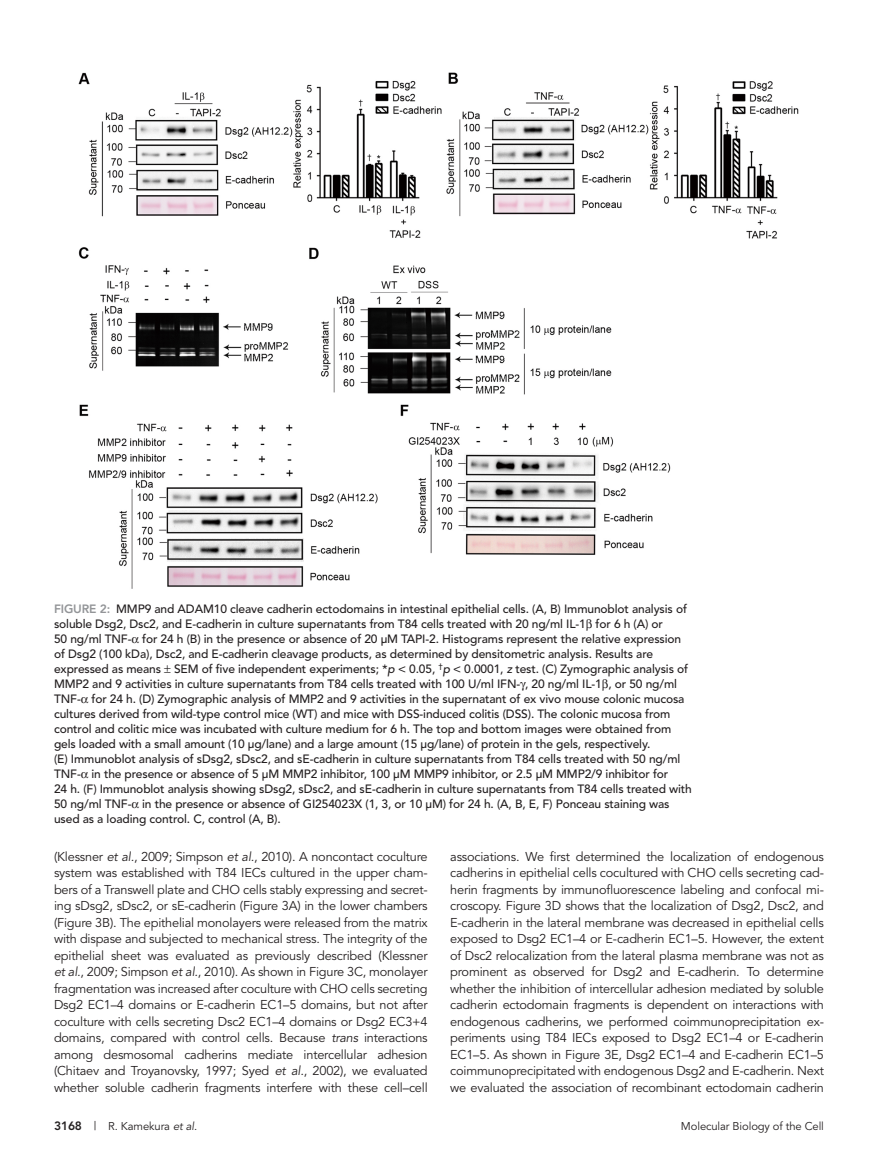
<style>
.page{position:relative;width:878px;height:1175px;background:#fff}
.page>*{position:absolute;margin:0;border:0;box-sizing:border-box;transform-origin:0 0}
.ParaFL{font:12.75px/16.5px "Avenir";letter-spacing:-.015em;color:#231f20;text-align:justify}
.FigCaption_35_5p{font:500 12px/15px "Avenir";letter-spacing:-.01em;color:#231f20}
.t1{font:11.25px "Avenir";letter-spacing:-.01em;color:#231f20}
.s1{font-weight:800;color:#939598}
.s2{font-style:italic}
.s3{font-weight:800;font-size:12px}
.s4{font-size:12px}
</style>
<div class="page">
<img style="left:79px;top:72px;width:720px;height:517px">
<p class="FigCaption_35_5p" style="left:54px;top:601px;width:639px"><span class="s1">FIGURE 2:</span> MMP9 and ADAM10 cleave cadherin ectodomains in intestinal epithelial cells. (A, B) Immunoblot analysis of soluble Dsg2, Dsc2, and E-cadherin in culture supernatants from T84 cells treated with 20 ng/ml IL-1 for 6 h (A) or<br>50 ng/ml TNF- for 24 h (B) in the presence or absence of 20 μM TAPI-2. Histograms represent the relative expression of Dsg2 (100 kDa), Dsc2, and E-cadherin cleavage products, as determined by densitometric analysis. Results are expressed as means SEM of five independent experiments; *<span class="s2">p</span> &lt; 0.05, <sup>†</sup><span class="s2">p</span> &lt; 0.0001, <span class="s2">z</span> test. (C) Zymographic analysis of MMP2 and 9 activities in culture supernatants from T84 cells treated with 100 U/ml IFN- , 20 ng/ml IL-1 , or 50 ng/ml TNF- for 24 h. (D) Zymographic analysis of MMP2 and 9 activities in the supernatant of ex vivo mouse colonic mucosa cultures derived from wild-type control mice (WT) and mice with DSS-induced colitis (DSS). The colonic mucosa from control and colitic mice was incubated with culture medium for 6 h. The top and bottom images were obtained from gels loaded with a small amount (10 μg/lane) and a large amount (15 μg/lane) of protein in the gels, respectively.<br>(E) Immunoblot analysis of sDsg2, sDsc2, and sE-cadherin in culture supernatants from T84 cells treated with 50 ng/ml TNF- in the presence or absence of 5 μM MMP2 inhibitor, 100 μM MMP9 inhibitor, or 2.5 μM MMP2/9 inhibitor for<br>24 h. (F) Immunoblot analysis showing sDsg2, sDsc2, and sE-cadherin in culture supernatants from T84 cells treated with 50 ng/ml TNF- in the presence or absence of GI254023X (1, 3, or 10 μM) for 24 h. (A, B, E, F) Ponceau staining was used as a loading control. C, control (A, B).</p>
<p class="ParaFL" style="left:54px;top:848px;width:375px">(Klessner <span class="s2">et al.</span>, 2009; Simpson <span class="s2">et al.</span>, 2010). A noncontact coculture system was established with T84 IECs cultured in the upper cham&shy;bers of a Transwell plate and CHO cells stably expressing and secret&shy;ing sDsg2, sDsc2, or sE-cadherin (Figure 3A) in the lower chambers (Figure 3B). The epithelial monolayers were released from the matrix with dispase and subjected to mechanical stress. The integrity of the epithelial sheet was evaluated as previously described (Klessner <span class="s2">et al.</span>, 2009; Simpson <span class="s2">et al.</span>, 2010). As shown in Figure 3C, monolayer fragmentation was increased after coculture with CHO cells secreting Dsg2 EC1–4 domains or E-cadherin EC1–5 domains, but not after coculture with cells secreting Dsc2 EC1–4 domains or Dsg2 EC3+4 domains, compared with control cells. Because <span class="s2">trans</span> interactions among desmosomal cadherins mediate intercellular adhesion (Chitaev and Troyanovsky, 1997; Syed <span class="s2">et al.</span>, 2002), we evaluated whether soluble cadherin fragments interfere with these cell–cell</p>
<p class="ParaFL" style="left:450px;top:848px;width:375px">associations. We first determined the localization of endogenous cadherins in epithelial cells cocultured with CHO cells secreting cad&shy;herin fragments by immunofluorescence labeling and confocal mi&shy;croscopy. Figure 3D shows that the localization of Dsg2, Dsc2, and E-cadherin in the lateral membrane was decreased in epithelial cells exposed to Dsg2 EC1–4 or E-cadherin EC1–5. However, the extent of Dsc2 relocalization from the lateral plasma membrane was not as prominent as observed for Dsg2 and E-cadherin. To determine whether the inhibition of intercellular adhesion mediated by soluble cadherin ectodomain fragments is dependent on interactions with endogenous cadherins, we performed coimmunoprecipitation ex&shy;periments using T84 IECs exposed to Dsg2 EC1–4 or E-cadherin EC1–5. As shown in Figure 3E, Dsg2 EC1–4 and E-cadherin EC1–5 coimmunoprecipitated with endogenous Dsg2 and E-cadherin. Next we evaluated the association of recombinant ectodomain cadherin</p>
<p class="t1" style="left:54px;top:1119px;width:145px"><span class="s3">3168</span> <span class="s4">|</span> R. Kamekura <span class="s2">et al</span>.</p>
<p class="t1" style="left:681px;top:1119px;width:144px">Molecular Biology of the Cell</p>
</div>
